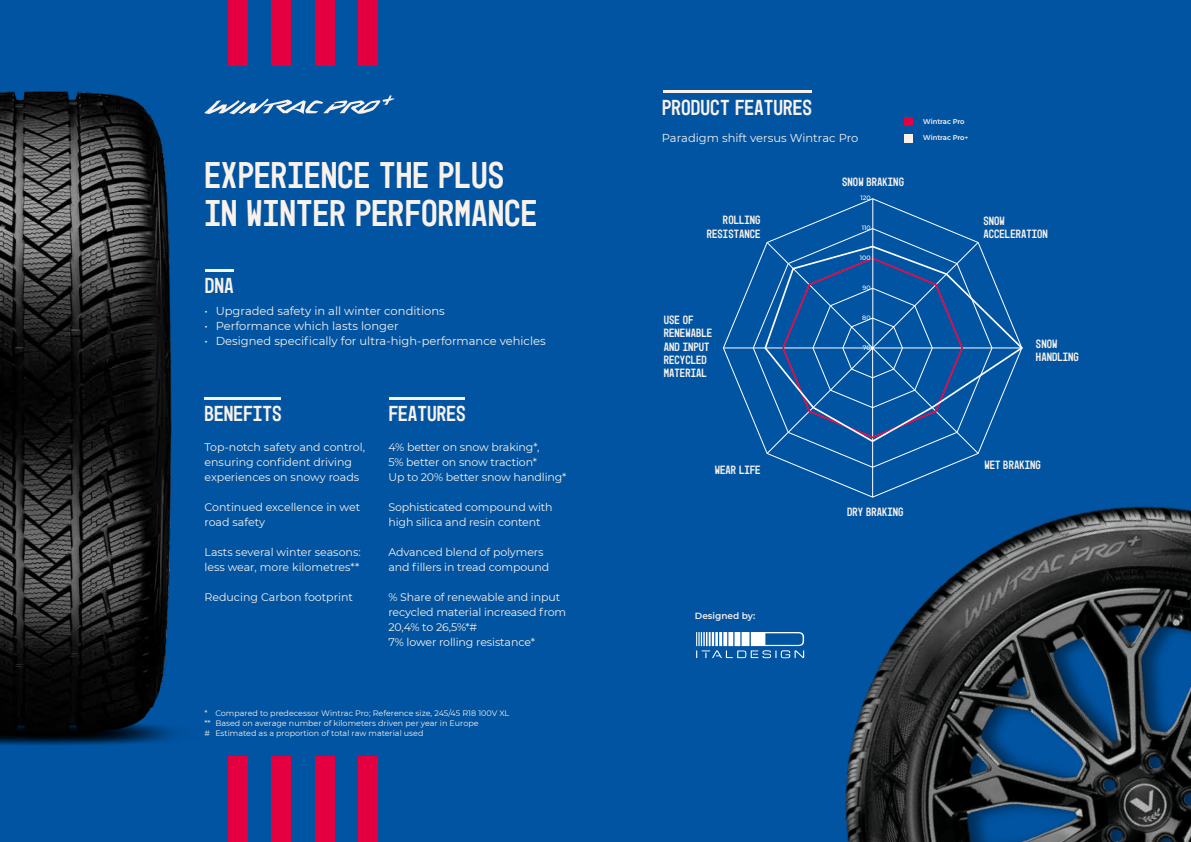
<style>
.page{position:relative;width:1191px;height:842px;background:#0054a2}
.page>*{position:absolute;margin:0;border:0;box-sizing:border-box;transform-origin:0 0}
.t1{font:37.8px/37.8px "Mono 45 Headline VREDESTEIN";color:#f9f1ea}
.t2{font:22px "Mono 45 Headline VREDESTEIN";color:#f9f1ea}
.t3{font:12.2px/13.4px "Mono 45 Headline VREDESTEIN";color:#f9f1ea}
.t4{font:11.5px "Montserrat";color:#f9f1ea}
.t5{font:11px/15px "Montserrat";letter-spacing:-.01em;color:#f9f1ea}
.t6{font:600 9px "Montserrat";color:#f9f1ea}
.t7{font:8px/9.6px "Montserrat";color:#f9f1ea}
.t8{font:500 7px "Montserrat";color:#f9f1ea}
.t9{font:500 6.3px "Montserrat";color:#fff}
</style>
<div class="page">
<img style="left:389px;top:347px;width:802px;height:495px">
<svg style="left:696px;top:632px;width:108px;height:26px"></svg>
<svg style="left:307px;top:95px;width:87px;height:19px"></svg>
<hr style="left:663px;top:91px;width:148px;height:2px;background:#f9f1ea">
<div style="left:904px;top:117px;width:9px;height:9px;background:#e40040"></div>
<div style="left:904px;top:134px;width:9px;height:8px;background:#f9f1ea"></div>
<svg style="left:767px;top:199px;width:211px;height:43px"></svg>
<svg style="left:723px;top:242px;width:299px;height:255px"></svg>
<svg style="left:763px;top:246px;width:259px;height:197px"></svg>
<hr style="left:872px;top:199px;width:1px;height:149px;background:#fff">
<div style="left:358px;top:0;width:19px;height:66px;background:#e40040"></div>
<div style="left:272px;top:0;width:19px;height:66px;background:#e40040"></div>
<div style="left:315px;top:0;width:19px;height:66px;background:#e40040"></div>
<div style="left:228px;top:0;width:19px;height:66px;background:#e40040"></div>
<div style="left:358px;top:757px;width:19px;height:85px;background:#e40040"></div>
<div style="left:272px;top:757px;width:19px;height:85px;background:#e40040"></div>
<div style="left:315px;top:757px;width:19px;height:85px;background:#e40040"></div>
<div style="left:228px;top:757px;width:19px;height:85px;background:#e40040"></div>
<img style="left:0;top:91px;width:307px;height:691px">
<hr style="left:205px;top:269px;width:29px;height:3px;background:#f9f1ea">
<hr style="left:204px;top:397px;width:77px;height:2px;background:#f9f1ea">
<hr style="left:389px;top:397px;width:76px;height:2px;background:#f9f1ea">
<h1 class="t1" style="left:204px;top:157px;width:335px">EXPERIENCE THE PLUS<br>IN WINTER PERFORMANCE</h1>
<h2 class="t2" style="left:205px;top:273px;width:31px">DNA</h2>
<p class="t4" style="left:204px;top:303px;width:242px">• Upgraded safety in all winter conditions</p>
<p class="t4" style="left:204px;top:318px;width:196px">• Performance which lasts longer</p>
<p class="t4" style="left:204px;top:333px;width:343px">• Designed specifically for ultra-high-performance vehicles</p>
<h2 class="t2" style="left:204px;top:400px;width:79px">BENEFITS</h2>
<p class="t5" style="left:204px;top:439px;width:162px">Top-notch safety and control, ensuring confident driving experiences on snowy roads</p>
<p class="t5" style="left:204px;top:499px;width:157px">Continued excellence in wet road safety</p>
<p class="t5" style="left:204px;top:544px;width:158px">Lasts several winter seasons: less wear, more kilometres**</p>
<p class="t5" style="left:204px;top:589px;width:150px">Reducing Carbon footprint</p>
<h2 class="t2" style="left:388px;top:400px;width:79px">FEATURES</h2>
<p class="t5" style="left:388px;top:439px;width:180px">4% better on snow braking*,<br>5% better on snow traction*<br>Up to 20% better snow handling*</p>
<p class="t5" style="left:388px;top:499px;width:166px">Sophisticated compound with high silica and resin content</p>
<p class="t5" style="left:388px;top:544px;width:162px">Advanced blend of polymers and fillers in tread compound</p>
<p class="t5" style="left:388px;top:589px;width:179px">% Share of renewable and input recycled material increased from<br>20,4% to 26,5%*#<br>7% lower rolling resistance*</p>
<p class="t7" style="left:204px;top:708px;width:306px">* Compared to predecessor Wintrac Pro; Reference size, 245/45 R18 100V XL ** Based on average number of kilometers driven per year in Europe<br># Estimated as a proportion of total raw material used</p>
<h2 class="t2" style="left:662px;top:94px;width:152px">PRODUCT FEATURES</h2>
<p class="t4" style="left:662px;top:130px;width:198px">Paradigm shift versus Wintrac Pro</p>
<p class="t3" style="left:842px;top:175px;width:63px">SNOW BRAKING</p>
<p class="t3" style="left:707px;top:213px;width:55px;text-align:right">ROLLING<br>RESISTANCE</p>
<p class="t3" style="left:664px;top:313px;width:50px">USE OF<br>RENEWABLE<br>AND INPUT<br>RECYCLED<br>MATERIAL</p>
<p class="t9" style="left:860px;top:194px;width:12px">120</p>
<p class="t9" style="left:861px;top:224px;width:10px">110</p>
<p class="t9" style="left:859px;top:253px;width:12px">100</p>
<p class="t9" style="left:862px;top:283px;width:10px">90</p>
<p class="t9" style="left:862px;top:313px;width:10px">80</p>
<p class="t9" style="left:862px;top:343px;width:9px">70</p>
<p class="t8" style="left:923px;top:116px;width:43px">Wintrac Pro</p>
<p class="t8" style="left:923px;top:132px;width:47px">Wintrac Pro+</p>
<p class="t3" style="left:983px;top:214px;width:66px">SNOW<br>ACCELERATION</p>
<p class="t3" style="left:1036px;top:337px;width:44px">SNOW<br>HANDLING</p>
<p class="t3" style="left:715px;top:463px;width:47px">WEAR LIFE</p>
<p class="t3" style="left:847px;top:505px;width:58px">DRY BRAKING</p>
<p class="t3" style="left:984px;top:458px;width:58px">WET BRAKING</p>
<p class="t6" style="left:695px;top:610px;width:62px">Designed by:</p>
</div>
